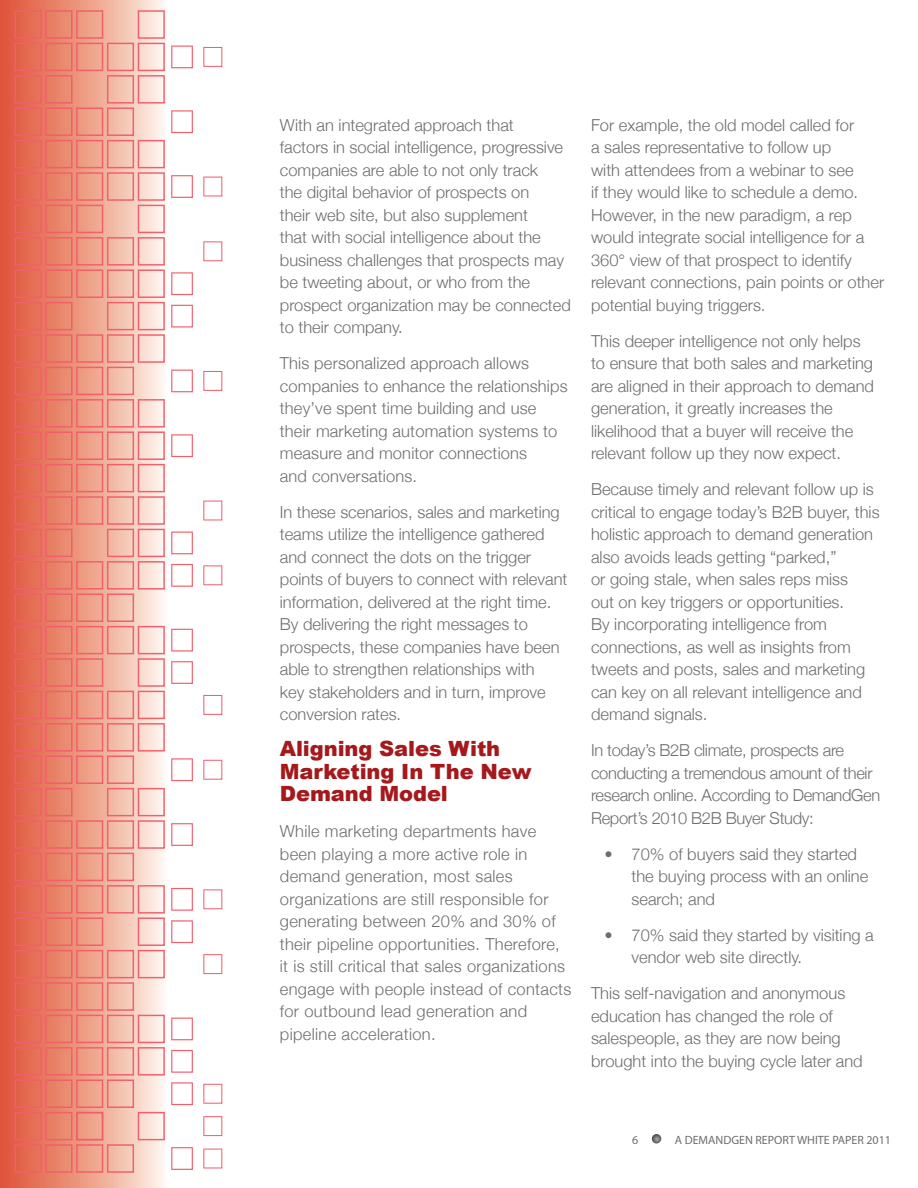
<style>
.page{position:relative;width:918px;height:1188px;background:#fff}
.page>*{position:absolute;margin:0;border:0;box-sizing:border-box;transform-origin:0 0}
.t1{font:900 21px/22.5px "Arial";letter-spacing:-.005em;color:#a5181c}
.t2{font:300 16.5px/22.5px "Helvetica Neue";color:#6d6e71}
.t3{font:300 16.5px/22.5px "Helvetica Neue";letter-spacing:.02em;color:#6d6e71}
.t4{font:300 16.5px/22.5px "Helvetica Neue";letter-spacing:-.02em;color:#6d6e71}
.t5{font:12px "Myriad Pro";color:#6d6e71}
</style>
<div class="page">
<img style="left:0;top:0;width:164px;height:1188px">
<svg style="left:171px;top:1082px;width:22px;height:23px"></svg>
<svg style="left:203px;top:1084px;width:19px;height:20px"></svg>
<svg style="left:203px;top:1116px;width:19px;height:20px"></svg>
<svg style="left:171px;top:1147px;width:22px;height:23px"></svg>
<svg style="left:203px;top:1149px;width:19px;height:19px"></svg>
<svg style="left:171px;top:1050px;width:22px;height:23px"></svg>
<svg style="left:171px;top:1018px;width:22px;height:22px"></svg>
<svg style="left:203px;top:954px;width:19px;height:20px"></svg>
<svg style="left:171px;top:920px;width:22px;height:23px"></svg>
<svg style="left:171px;top:888px;width:22px;height:23px"></svg>
<svg style="left:203px;top:889px;width:19px;height:20px"></svg>
<svg style="left:171px;top:823px;width:22px;height:23px"></svg>
<svg style="left:171px;top:758px;width:22px;height:23px"></svg>
<svg style="left:203px;top:760px;width:19px;height:20px"></svg>
<svg style="left:203px;top:695px;width:19px;height:20px"></svg>
<svg style="left:171px;top:661px;width:22px;height:23px"></svg>
<svg style="left:171px;top:629px;width:22px;height:23px"></svg>
<svg style="left:171px;top:564px;width:22px;height:23px"></svg>
<svg style="left:203px;top:565px;width:19px;height:20px"></svg>
<svg style="left:171px;top:532px;width:22px;height:22px"></svg>
<svg style="left:203px;top:501px;width:19px;height:19px"></svg>
<svg style="left:171px;top:434px;width:22px;height:23px"></svg>
<svg style="left:171px;top:370px;width:22px;height:22px"></svg>
<svg style="left:203px;top:371px;width:19px;height:20px"></svg>
<svg style="left:171px;top:305px;width:22px;height:23px"></svg>
<svg style="left:171px;top:272px;width:22px;height:23px"></svg>
<svg style="left:203px;top:241px;width:19px;height:20px"></svg>
<svg style="left:171px;top:175px;width:22px;height:23px"></svg>
<svg style="left:203px;top:177px;width:19px;height:19px"></svg>
<svg style="left:171px;top:110px;width:22px;height:23px"></svg>
<svg style="left:171px;top:46px;width:22px;height:22px"></svg>
<svg style="left:203px;top:47px;width:19px;height:20px"></svg>
<svg style="left:15px;top:10px;width:150px;height:1163px;background:#ee9c8b"></svg>
<svg style="left:652px;top:1134px;width:9px;height:10px"></svg>
<p class="t2" style="left:280px;top:113px;width:292px">With an integrated approach that<br>factors in social intelligence, progressive companies are able to not only track<br>the digital behavior of prospects on<br>their web site, but also supplement<br>that with social intelligence about the business challenges that prospects may be tweeting about, or who from the prospect organization may be connected to their company.</p>
<p class="t2" style="left:280px;top:352px;width:289px">This personalized approach allows companies to enhance the relationships they’ve spent time building and use their marketing automation systems to measure and monitor connections<br>and conversations.</p>
<p class="t2" style="left:280px;top:500px;width:289px">In these scenarios, sales and marketing teams utilize the intelligence gathered and connect the dots on the trigger points of buyers to connect with relevant information, delivered at the right time.<br>By delivering the right messages to prospects, these companies have been able to strengthen relationships with<br>key stakeholders and in turn, improve conversion rates.</p>
<p class="t1" style="left:280px;top:738px;width:253px">Aligning Sales With<br>Marketing In The New<br>Demand Model</p>
<p class="t3" style="left:280px;top:820px;width:293px">While marketing departments have been playing a more active role in demand generation, most sales organizations are still responsible for generating between 20% and 30% of their pipeline opportunities. Therefore, it is still critical that sales organizations engage with people instead of contacts for outbound lead generation and pipeline acceleration.</p>
<p class="t2" style="left:591px;top:113px;width:295px">For example, the old model called for<br>a sales representative to follow up<br>with attendees from a webinar to see<br>if they would like to schedule a demo.<br>However, in the new paradigm, a rep would integrate social intelligence for a 360° view of that prospect to identify relevant connections, pain points or other potential buying triggers.</p>
<p class="t2" style="left:591px;top:329px;width:285px">This deeper intelligence not only helps to ensure that both sales and marketing are aligned in their approach to demand generation, it greatly increases the likelihood that a buyer will receive the relevant follow up they now expect.</p>
<p class="t2" style="left:591px;top:478px;width:290px">Because timely and relevant follow up is critical to engage today’s B2B buyer, this holistic approach to demand generation also avoids leads getting “parked,”<br>or going stale, when sales reps miss<br>out on key triggers or opportunities.<br>By incorporating intelligence from connections, as well as insights from tweets and posts, sales and marketing can key on all relevant intelligence and demand signals.</p>
<p class="t4" style="left:591px;top:739px;width:291px">In today’s B2B climate, prospects are conducting a tremendous amount of their research online. According to DemandGen Report’s 2010 B2B Buyer Study:</p>
<p class="t2" style="left:632px;top:842px;width:238px;text-indent:-27px">• 70% of buyers said they started the buying process with an online search; and</p>
<p class="t2" style="left:632px;top:923px;width:244px;text-indent:-27px">• 70% said they started by visiting a vendor web site directly.</p>
<p class="t2" style="left:591px;top:982px;width:273px">This self-navigation and anonymous education has changed the role of salespeople, as they are now being brought into the buying cycle later and</p>
<p class="t5" style="left:632px;top:1132px;width:8px">6</p>
<p class="t5" style="left:675px;top:1132px;width:218px">A DEMANDGEN REPORT WHITE PAPER 2011</p>
</div>
